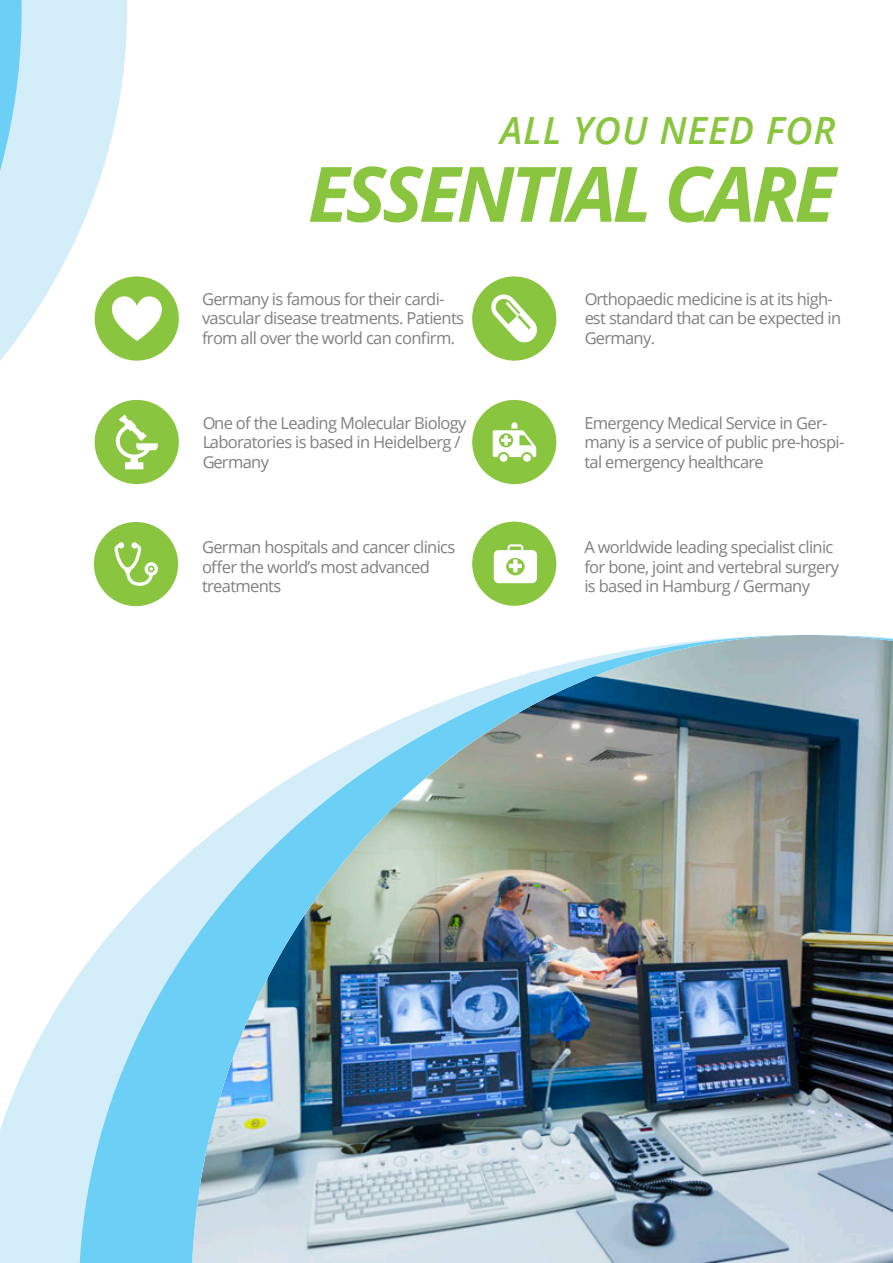
<style>
.page{position:relative;width:893px;height:1263px;background:#fff}
.page>*{position:absolute;margin:0;border:0;box-sizing:border-box;transform-origin:0 0}
.t1{font:italic 700 76.5px "Open Sans";letter-spacing:-.05em;color:#89c53f}
.t2{font:italic 600 37.5px "Open Sans";letter-spacing:.025em;color:#89c53f}
.t3{font:16.5px/19.5px "Open Sans";letter-spacing:-.04em;color:#7f8080}
</style>
<div class="page">
<img style="left:0;top:0;width:893px;height:1263px">
<svg style="left:472px;top:522px;width:84px;height:84px"></svg>
<svg style="left:472px;top:400px;width:84px;height:84px"></svg>
<svg style="left:472px;top:276px;width:84px;height:85px"></svg>
<svg style="left:94px;top:522px;width:84px;height:84px"></svg>
<svg style="left:95px;top:400px;width:84px;height:84px"></svg>
<svg style="left:95px;top:276px;width:84px;height:85px"></svg>
<h2 class="t2" style="left:500px;top:104px;width:337px">ALL YOU NEED FOR</h2>
<h1 class="t1" style="left:308px;top:140px;width:529px">ESSENTIAL CARE</h1>
<p class="t3" style="left:202px;top:289px;width:264px">Germany is famous for their cardi&shy;vascular disease treatments. Patients from all over the world can confirm.</p>
<p class="t3" style="left:584px;top:289px;width:258px">Orthopaedic medicine is at its high&shy;est standard that can be expected in<br>Germany.</p>
<p class="t3" style="left:202px;top:413px;width:266px">One of the Leading Molecular Biology<br>Laboratories is based in Heidelberg /<br>Germany</p>
<p class="t3" style="left:584px;top:413px;width:261px">Emergency Medical Service in Ger&shy;many is a service of public pre-hospi&shy;tal emergency healthcare</p>
<p class="t3" style="left:202px;top:537px;width:255px">German hospitals and cancer clinics offer the world’s most advanced treatments</p>
<p class="t3" style="left:584px;top:537px;width:256px">A worldwide leading specialist clinic for bone, joint and vertebral surgery is based in Hamburg / Germany</p>
</div>
